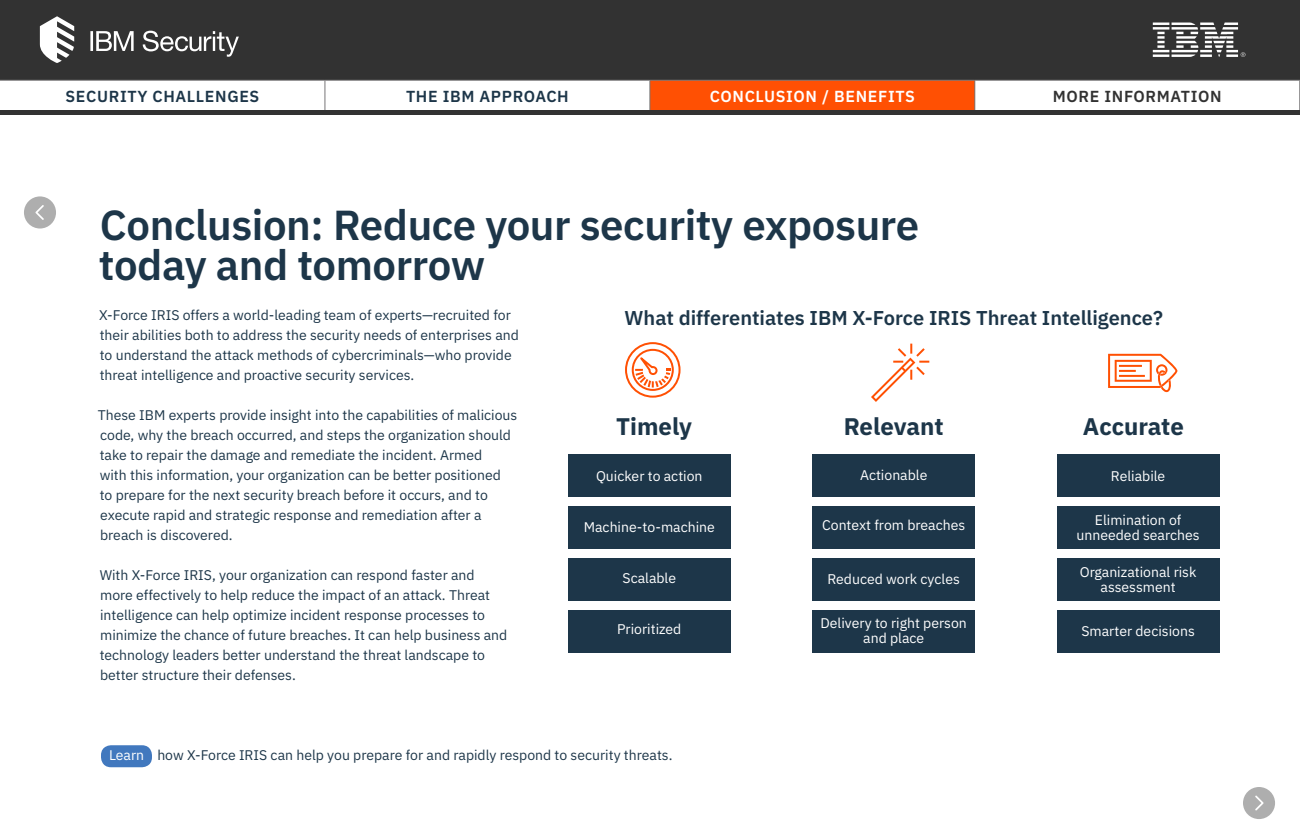
<style>
.page{position:relative;width:1300px;height:840px;background:#fff}
.page>*{position:absolute;margin:0;border:0;box-sizing:border-box;transform-origin:0 0}
.t1{font:600 42px/40px "IBM Plex Sans";letter-spacing:-.01em;color:#1d3649}
.t2{font:700 24px "IBM Plex Sans";color:#1d3649}
.t3{font:600 20px "IBM Plex Sans";color:#1d3649}
.t4{font:600 16px "IBM Plex Sans";letter-spacing:.04em;color:#1d3649}
.t5{font:600 16px "IBM Plex Sans";letter-spacing:.04em;color:#fff}
.t6{font:600 16px "IBM Plex Sans";letter-spacing:.04em;color:#323232}
.t7{font:14px/20px "IBM Plex Sans";color:#1d3649}
.t8{font:14px/15px "IBM Plex Sans";color:#fff;text-align:center}
.s1{color:#fff}
</style>
<div class="page">
<div style="left:0;top:0;width:1300px;height:80px;background:#323232"></div>
<svg style="left:40px;top:16px;width:34px;height:47px"></svg>
<svg style="left:90px;top:31px;width:44px;height:20px"></svg>
<svg style="left:143px;top:31px;width:96px;height:26px"></svg>
<svg style="left:1153px;top:23px;width:92px;height:34px"></svg>
<div style="left:101px;top:745px;width:51px;height:22px;background:#4178be;border-radius:10px"></div>
<div style="left:568px;top:454px;width:163px;height:43px;background:#1d3649"></div>
<div style="left:568px;top:506px;width:163px;height:43px;background:#1d3649"></div>
<div style="left:568px;top:558px;width:163px;height:43px;background:#1d3649"></div>
<div style="left:568px;top:610px;width:163px;height:43px;background:#1d3649"></div>
<div style="left:812px;top:454px;width:163px;height:43px;background:#1d3649"></div>
<div style="left:812px;top:506px;width:163px;height:43px;background:#1d3649"></div>
<div style="left:812px;top:558px;width:163px;height:43px;background:#1d3649"></div>
<div style="left:812px;top:610px;width:163px;height:43px;background:#1d3649"></div>
<div style="left:1057px;top:454px;width:163px;height:43px;background:#1d3649"></div>
<div style="left:1057px;top:506px;width:163px;height:43px;background:#1d3649"></div>
<div style="left:1057px;top:558px;width:163px;height:43px;background:#1d3649"></div>
<div style="left:1057px;top:610px;width:163px;height:43px;background:#1d3649"></div>
<div style="left:625px;top:342px;width:56px;height:56px;border:2px solid #ff5003;border-radius:50%"></div>
<div style="left:632px;top:349px;width:42px;height:42px;border:2px solid #ff5003;border-radius:50%"></div>
<svg style="left:631px;top:347px;width:39px;height:41px"></svg>
<svg style="left:871px;top:344px;width:58px;height:58px"></svg>
<svg style="left:1108px;top:354px;width:69px;height:38px"></svg>
<hr style="left:1119px;top:375px;width:26px;height:2px;background:#ff5003">
<div style="left:650px;top:80px;width:325px;height:31px;background:#ff5003"></div>
<hr style="left:0;top:80px;width:325px;height:1px;background:#777677">
<hr style="left:325px;top:80px;width:1px;height:30px;background:#777677">
<hr style="left:650px;top:80px;width:1px;height:30px;background:#777677">
<hr style="left:975px;top:80px;width:1px;height:30px;background:#777677">
<hr style="left:325px;top:80px;width:325px;height:1px;background:#777677">
<hr style="left:650px;top:80px;width:325px;height:1px;background:#777677">
<hr style="left:975px;top:80px;width:325px;height:1px;background:#777677">
<hr style="left:1299px;top:80px;width:1px;height:30px;background:#777677">
<svg style="left:24px;top:196px;width:32px;height:33px"></svg>
<svg style="left:1243px;top:787px;width:32px;height:32px"></svg>
<div style="left:0;top:110px;width:1300px;height:5px;background:#323232"></div>
<p class="t4" style="left:66px;top:83px;width:195px">SECURITY CHALLENGES</p>
<p class="t4" style="left:406px;top:83px;width:164px">THE IBM APPROACH</p>
<p class="t5" style="left:710px;top:83px;width:206px">CONCLUSION / BENEFITS</p>
<p class="t6" style="left:1053px;top:83px;width:170px">MORE INFORMATION</p>
<p class="t1" style="left:99px;top:202px;width:822px">Conclusion: Reduce your security exposure today and tomorrow</p>
<p class="t7" style="left:99px;top:304px;width:421px">X-Force IRIS offers a world-leading team of experts—recruited for their abilities both to address the security needs of enterprises and to understand the attack methods of cybercriminals—who provide threat intelligence and proactive security services.</p>
<p class="t7" style="left:98px;top:404px;width:421px">These IBM experts provide insight into the capabilities of malicious code, why the breach occurred, and steps the organization should take to repair the damage and remediate the incident. Armed<br>with this information, your organization can be better positioned<br>to prepare for the next security breach before it occurs, and to execute rapid and strategic response and remediation after a breach is discovered.</p>
<p class="t7" style="left:100px;top:564px;width:409px">With X-Force IRIS, your organization can respond faster and more effectively to help reduce the impact of an attack. Threat intelligence can help optimize incident response processes to minimize the chance of future breaches. It can help business and technology leaders better understand the threat landscape to better structure their defenses.</p>
<p class="t3" style="left:625px;top:303px;width:540px">What differentiates IBM X-Force IRIS Threat Intelligence?</p>
<p class="t2" style="left:616px;top:407px;width:77px">Timely</p>
<p class="t8" style="left:596px;top:468px;width:108px">Quicker to action</p>
<p class="t8" style="left:584px;top:519px;width:133px">Machine-to-machine</p>
<p class="t2" style="left:844px;top:407px;width:101px">Relevant</p>
<p class="t8" style="left:860px;top:466px;width:69px">Actionable</p>
<p class="t8" style="left:822px;top:516px;width:145px">Context from breaches</p>
<p class="t2" style="left:1083px;top:407px;width:103px">Accurate</p>
<p class="t8" style="left:1111px;top:468px;width:56px">Reliabile</p>
<p class="t8" style="left:1077px;top:512px;width:125px">Elimination of unneeded searches</p>
<p class="t8" style="left:1080px;top:564px;width:118px">Organizational risk assessment</p>
<p class="t8" style="left:1081px;top:623px;width:115px">Smarter decisions</p>
<p class="t8" style="left:623px;top:570px;width:55px">Scalable</p>
<p class="t8" style="left:828px;top:570px;width:134px">Reduced work cycles</p>
<p class="t8" style="left:821px;top:614px;width:148px">Delivery to right person and place</p>
<p class="t8" style="left:617px;top:621px;width:66px">Prioritized</p>
<p class="t7" style="left:109px;top:744px;width:565px"><span class="s1">Learn</span> how X-Force IRIS can help you prepare for and rapidly respond to security threats.</p>
</div>
